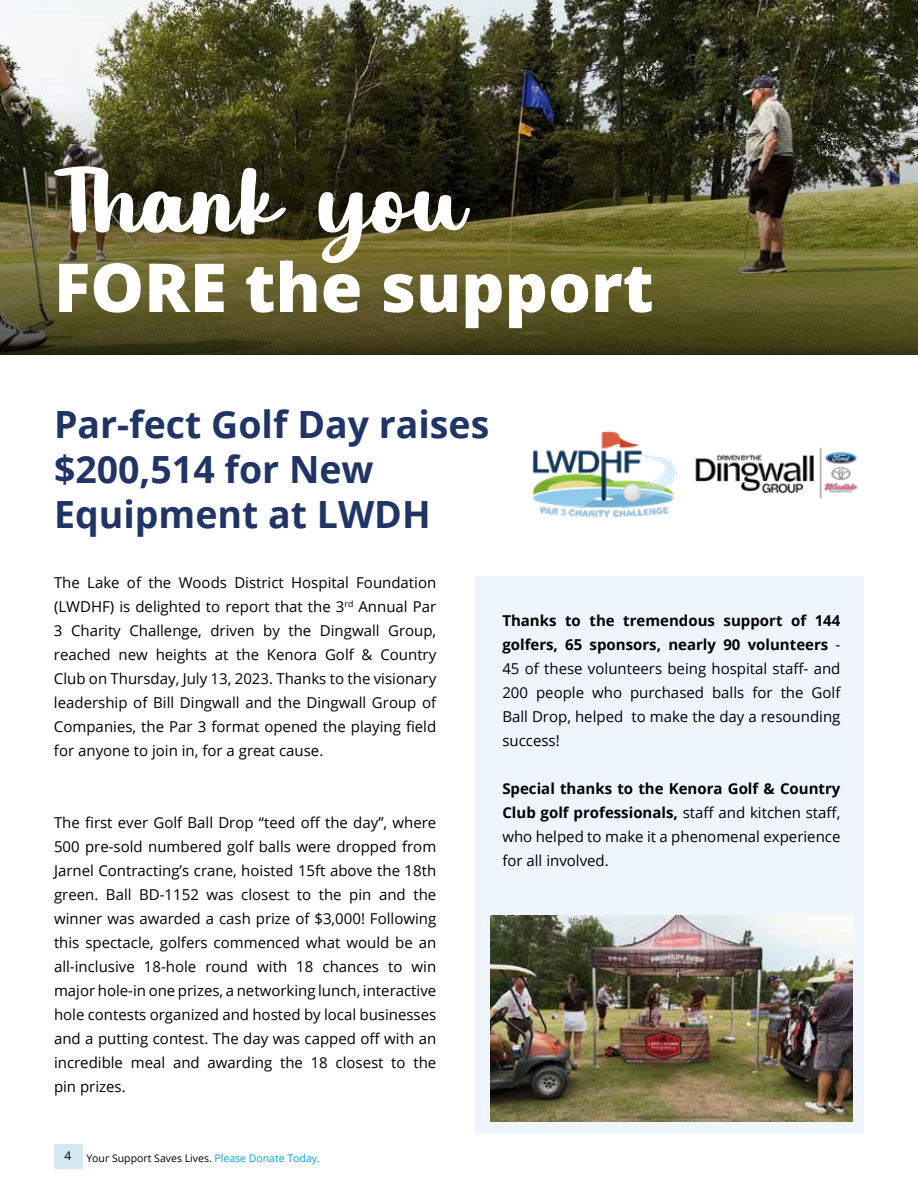
<style>
.page{position:relative;width:918px;height:1188px;background:#fff}
.page>*{position:absolute;margin:0;border:0;box-sizing:border-box;transform-origin:0 0}
.t1{font:90px "Only Believe";color:#fff}
.t2{font:800 67.5px "Open Sans";color:#fff}
.t3{font:700 37.5px/45px "Open Sans";color:#203465}
.t4{font:15px/24px "Open Sans";color:#000;text-align:justify}
.t5{font:10.5px "Open Sans";color:#000}
.s1{font-weight:700}
.s2{font-size:12px}
.s3{color:#009fe3}
</style>
<div class="page">
<div style="left:55px;top:1145px;width:28px;height:24px;background:#d5e9f2"></div>
<img style="left:0;top:0;width:918px;height:98px">
<svg style="left:0;top:98px;width:918px;height:256px;background:#4d4a25"></svg>
<img style="left:695px;top:447px;width:163px;height:52px">
<div style="left:475px;top:577px;width:389px;height:557px;background:#eef5fc"></div>
<img style="left:532px;top:431px;width:145px;height:87px">
<img style="left:490px;top:916px;width:362px;height:206px">
<h1 class="t1" style="left:54px;top:156px;width:413px">Thank you</h1>
<h2 class="t2" style="left:54px;top:236px;width:601px">FORE the support</h2>
<h3 class="t3" style="left:54px;top:401px;width:437px">Par-fect Golf Day raises $200,514 for New<br>Equipment at LWDH</h3>
<p class="t4" style="left:54px;top:570px;width:384px">The Lake of the Woods District Hospital Foundation (LWDHF) is delighted to report that the 3<sup>rd</sup> Annual Par 3 Charity Challenge, driven by the Dingwall Group, reached new heights at the Kenora Golf &amp; Country Club on Thursday, July 13, 2023. Thanks to the visionary leadership of Bill Dingwall and the Dingwall Group of Companies, the Par 3 format opened the playing field for anyone to join in, for a great cause.</p>
<p class="t4" style="left:54px;top:810px;width:384px">The first ever Golf Ball Drop “teed off the day”, where 500 pre-sold numbered golf balls were dropped from Jarnel Contracting’s crane, hoisted 15ft above the 18th green. Ball BD-1152 was closest to the pin and the winner was awarded a cash prize of $3,000! Following this spectacle, golfers commenced what would be an all-inclusive 18-hole round with 18 chances to win major hole-in one prizes, a networking lunch, interactive hole contests organized and hosted by local businesses and a putting contest. The day was capped off with an incredible meal and awarding the 18 closest to the pin prizes.</p>
<p class="t4" style="left:502px;top:608px;width:340px"><span class="s1">Thanks to the tremendous support of 144 golfers, 65 sponsors, nearly 90 volunteers</span> - 45 of these volunteers being hospital staff- and 200 people who purchased balls for the Golf Ball Drop, helped to make the day a resounding success!</p>
<p class="t4" style="left:502px;top:776px;width:340px"><span class="s1">Special thanks to the Kenora Golf &amp; Country Club golf professionals,</span> staff and kitchen staff, who helped to make it a phenomenal experience for all involved.</p>
<p class="t5" style="left:65px;top:1151px;width:257px"><span class="s2">4</span> Your Support Saves Lives. <span class="s3">Please Donate Today.</span></p>
</div>
